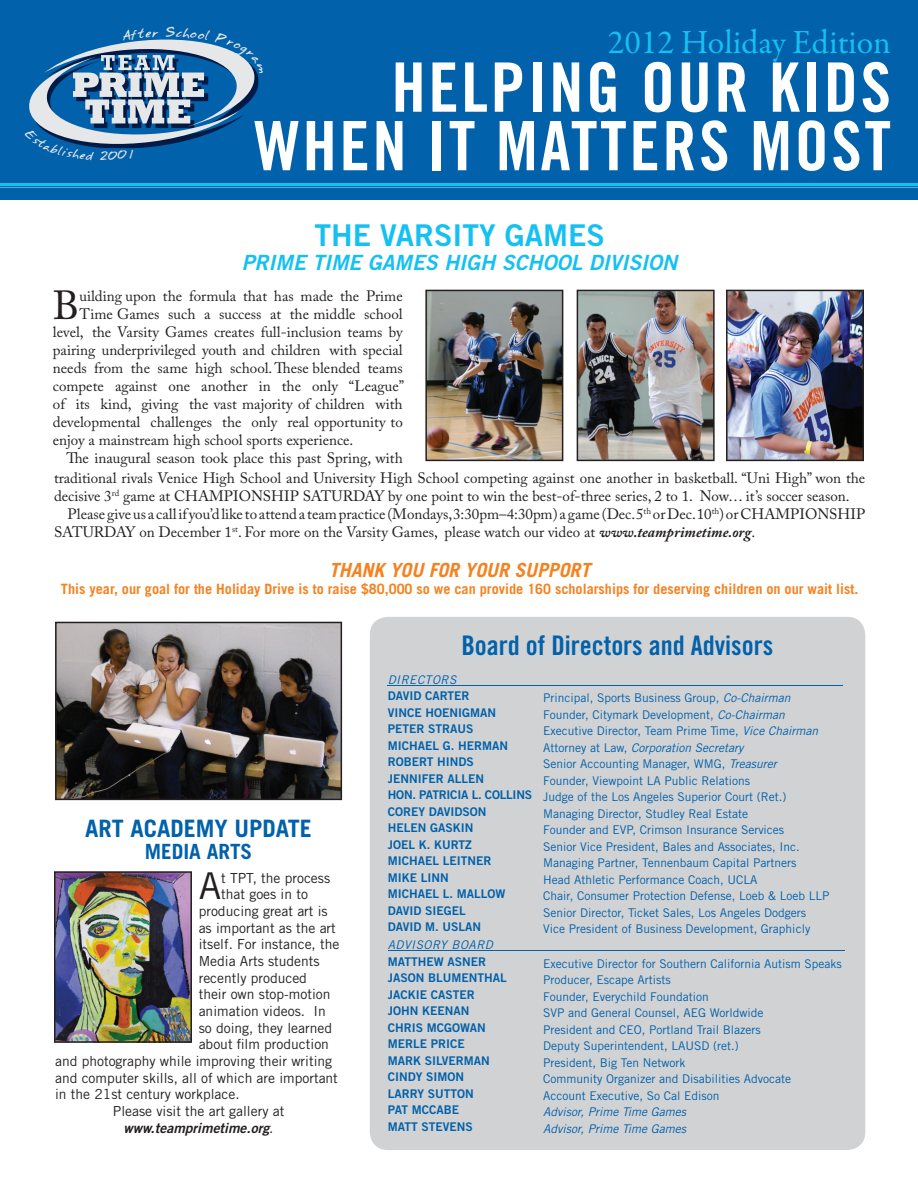
<style>
.page{position:relative;width:918px;height:1188px;background:#fff}
.page>*{position:absolute;margin:0;border:0;box-sizing:border-box;transform-origin:0 0}
.t1{font:68.25px/58.5px "Trade Gothic Bold Cond Twenty";letter-spacing:.04em;color:#fff;text-align:right}
.t2{font:40.35px "Adobe Caslon Pro";color:#231f20}
.t3{font:36.9px "Trade Gothic";color:#231f20}
.t4{font:34.05px "Garamond Premr Pro";color:#15c0f2}
.t5{font:30px "Trade Gothic Bold Two";color:#15c0f2}
.t6{font:27px "Trade Gothic Bold Cond Twenty";color:#0161aa}
.t7{font:700 24px "Trade Gothic";color:#0161aa}
.t8{font:italic 21px "Trade Gothic Bold Two";color:#15c0f2}
.t9{font:700 21px "Trade Gothic";color:#0161aa}
.t10{font:italic 700 19.5px "Trade Gothic";color:#f58220}
.t11{font:15px/18px "Adobe Caslon Pro";color:#231f20}
.t12{font:700 14.25px "Trade Gothic";color:#f58220}
.t13{font:13.8px "Trade Gothic";color:#231f20}
.t14{font:italic 13.8px "Trade Gothic Bold Two";color:#231f20}
.t15{font:12px/16.5px "Trade Gothic";color:#0161aa}
.t16{font:12px/16.5px "Trade Gothic Bold Two";color:#0161aa}
.t17{font:italic 12px/16.5px "Trade Gothic";color:#0161aa}
.t18{font:italic 12px "Trade Gothic";letter-spacing:.04em;color:#0161aa}
.t19{font:11.55px "Annifont";color:#e6e7e9}
.t20{font:10.95px "Annifont";color:#e6e7e9}
.s1{font-weight:700;font-style:italic}
.s2{font-style:italic}
.s3{font-family:"Trade Gothic";font-style:normal}
</style>
<div class="page">
<div style="left:0;top:0;width:918px;height:200px;background:#0161aa"></div>
<hr style="left:0;top:187px;width:918px;height:1px;background:#15c0f2">
<hr style="left:0;top:184px;width:918px;height:2px;background:#15c0f2">
<div style="left:370px;top:617px;width:495px;height:533px;background:#d1d2d4;border-radius:18px"></div>
<hr style="left:388px;top:685px;width:455px;height:1px;background:#0161aa">
<hr style="left:388px;top:950px;width:457px;height:1px;background:#0161aa">
<img style="left:425px;top:290px;width:138px;height:171px">
<img style="left:577px;top:290px;width:138px;height:171px">
<img style="left:726px;top:290px;width:138px;height:171px">
<img style="left:55px;top:622px;width:287px;height:178px">
<img style="left:54px;top:871px;width:138px;height:172px">
<svg style="left:29px;top:39px;width:230px;height:109px"></svg>
<p class="t20" style="left:99px;top:146px;width:11px">2</p>
<p class="t19" style="left:164px;top:22px;width:13px">S</p>
<h3 class="t4" style="left:608px;top:22px;width:285px">2012 Holiday Edition</h3>
<h1 class="t1" style="left:254px;top:58px;width:638px">HELPING OUR KIDS<br>WHEN IT MATTERS MOST</h1>
<h3 class="t5" style="left:314px;top:217px;width:292px">THE VARSITY GAMES</h3>
<h3 class="t8" style="left:242px;top:249px;width:437px">PRIME TIME GAMES HIGH SCHOOL DIVISION</h3>
<h2 class="t2" style="left:53px;top:281px;width:28px">B</h2>
<p class="t11" style="left:80px;top:287px;width:325px">uilding upon the formula that has made the Prime</p>
<p class="t11" style="left:80px;top:305px;width:325px">Time Games such a success at the middle school</p>
<p class="t11" style="left:53px;top:323px;width:351px">level, the Varsity Games creates full- inclusion teams by</p>
<p class="t11" style="left:53px;top:341px;width:351px">pairing underprivileged youth and children with special</p>
<p class="t11" style="left:53px;top:359px;width:351px">needs from the same high school. These blended teams</p>
<p class="t11" style="left:53px;top:377px;width:353px">compete against one another in the only “League”</p>
<p class="t11" style="left:53px;top:395px;width:351px">of its kind, giving the vast majority of children with</p>
<p class="t11" style="left:53px;top:413px;width:351px">developmental challenges the only real opportunity to</p>
<p class="t11" style="left:53px;top:431px;width:302px">enjoy a mainstream high school sports experience.</p>
<p class="t11" style="left:66px;top:449px;width:338px">The inaugural season took place this past Spring, with</p>
<p class="t11" style="left:54px;top:468px;width:813px">traditional rivals Venice High School and University High School competing against one another in basketball. “Uni High” won the decisive 3<sup>rd</sup> game at CHAMPIONSHIP SATURDAY by one point to win the best-of-three series, 2 to 1. Now… it’s soccer season.</p>
<p class="t11" style="left:54px;top:504px;width:813px;text-indent:13px">Please give us a call if you’d like to attend a team practice (Mondays, 3:30pm–4:30pm) a game (Dec. 5<sup>th</sup> or Dec. 10<sup>th</sup>) or CHAMPIONSHIP<br>SATURDAY on December 1<sup>st</sup>. For more on the Varsity Games, please watch our video at <span class="s1">www.teamprimetime.org</span>.</p>
<h3 class="t10" style="left:329px;top:558px;width:263px">THANK YOU FOR YOUR SUPPORT</h3>
<p class="t12" style="left:61px;top:580px;width:799px">This year, our goal for the Holiday Drive is to raise $80,000 so we can provide 160 scholarships for deserving children on our wait list.</p>
<h3 class="t6" style="left:461px;top:629px;width:313px">Board of Directors and Advisors</h3>
<p class="t18" style="left:388px;top:672px;width:70px">DIRECTORS</p>
<p class="t16" style="left:388px;top:688px;width:146px">DAVID CARTER<br>VINCE HOENIGMAN<br>PETER STRAUS<br>MICHAEL G. HERMAN<br>ROBERT HINDS<br>JENNIFER ALLEN<br>HON. PATRICIA L. COLLINS<br>COREY DAVIDSON<br>HELEN GASKIN<br>JOEL K. KURTZ<br>MICHAEL LEITNER<br>MIKE LINN<br>MICHAEL L. MALLOW<br>DAVID SIEGEL<br>DAVID M. USLAN</p>
<p class="t18" style="left:388px;top:938px;width:107px">ADVISORY BOARD</p>
<p class="t16" style="left:388px;top:953px;width:120px">MATTHEW ASNER<br>JASON BLUMENTHAL<br>JACKIE CASTER<br>JOHN KEENAN<br>CHRIS MCGOWAN<br>MERLE PRICE<br>MARK SILVERMAN<br>CINDY SIMON<br>LARRY SUTTON<br>PAT MCCABE<br>MATT STEVENS</p>
<p class="t15" style="left:543px;top:690px;width:288px">Principal, Sports Business Group, <span class="s2">Co-Chairman </span>Founder, Citymark Development, <span class="s2">Co-Chairman </span>Executive Director, Team Prime Time, <span class="s2">Vice Chairman </span>Attorney at Law, <span class="s2">Corporation Secretary<br></span>Senior Accounting Manager, WMG, <span class="s2">Treasurer<br></span>Founder, Viewpoint LA Public Relations<br>Judge of the Los Angeles Superior Court (Ret.)<br>Managing Director, Studley Real Estate<br>Founder and EVP, Crimson Insurance Services<br>Senior Vice President, Bales and Associates, Inc.<br>Managing Partner, Tennenbaum Capital Partners<br>Head Athletic Performance Coach, UCLA<br>Chair, Consumer Protection Defense, Loeb &amp; Loeb LLP Senior Director, Ticket Sales, Los Angeles Dodgers Vice President of Business Development, Graphicly</p>
<p class="t15" style="left:543px;top:955px;width:300px">Executive Director for Southern California Autism Speaks Producer, Escape Artists<br>Founder, Everychild Foundation<br>SVP and General Counsel, AEG Worldwide<br>President and CEO, Portland Trail Blazers<br>Deputy Superintendent, LAUSD (ret.)<br>President, Big Ten Network<br>Community Organizer and Disabilities Advocate<br>Account Executive, So Cal Edison</p>
<p class="t17" style="left:543px;top:1103px;width:144px">Advisor, Prime Time Games<br>Advisor, Prime Time Games</p>
<h3 class="t7" style="left:85px;top:814px;width:228px">ART ACADEMY UPDATE</h3>
<h3 class="t9" style="left:145px;top:839px;width:109px">MEDIA ARTS</h3>
<h3 class="t3" style="left:199px;top:864px;width:24px">A</h3>
<p class="t13" style="left:221px;top:870px;width:110px">t TPT, the process</p>
<p class="t13" style="left:221px;top:886px;width:88px">that goes in to</p>
<p class="t13" style="left:199px;top:903px;width:131px">producing great art is</p>
<p class="t13" style="left:199px;top:920px;width:139px">as important as the art</p>
<p class="t13" style="left:199px;top:936px;width:142px">itself. For instance, the</p>
<p class="t13" style="left:199px;top:953px;width:122px">Media Arts students</p>
<p class="t13" style="left:199px;top:969px;width:110px">recently produced</p>
<p class="t13" style="left:199px;top:986px;width:133px">their own stop-motion</p>
<p class="t13" style="left:199px;top:1003px;width:129px">animation videos. In</p>
<p class="t13" style="left:199px;top:1019px;width:135px">so doing, they learned</p>
<p class="t13" style="left:199px;top:1036px;width:132px">about film production</p>
<p class="t13" style="left:55px;top:1053px;width:279px">and photography while improving their writing</p>
<p class="t13" style="left:55px;top:1069px;width:284px">and computer skills, all of which are important</p>
<p class="t13" style="left:55px;top:1086px;width:186px">in the 21st century workplace.</p>
<p class="t13" style="left:113px;top:1103px;width:173px">Please visit the art gallery at</p>
<p class="t14" style="left:124px;top:1119px;width:151px">www.teamprimetime.org<span class="s3">.</span></p>
</div>
